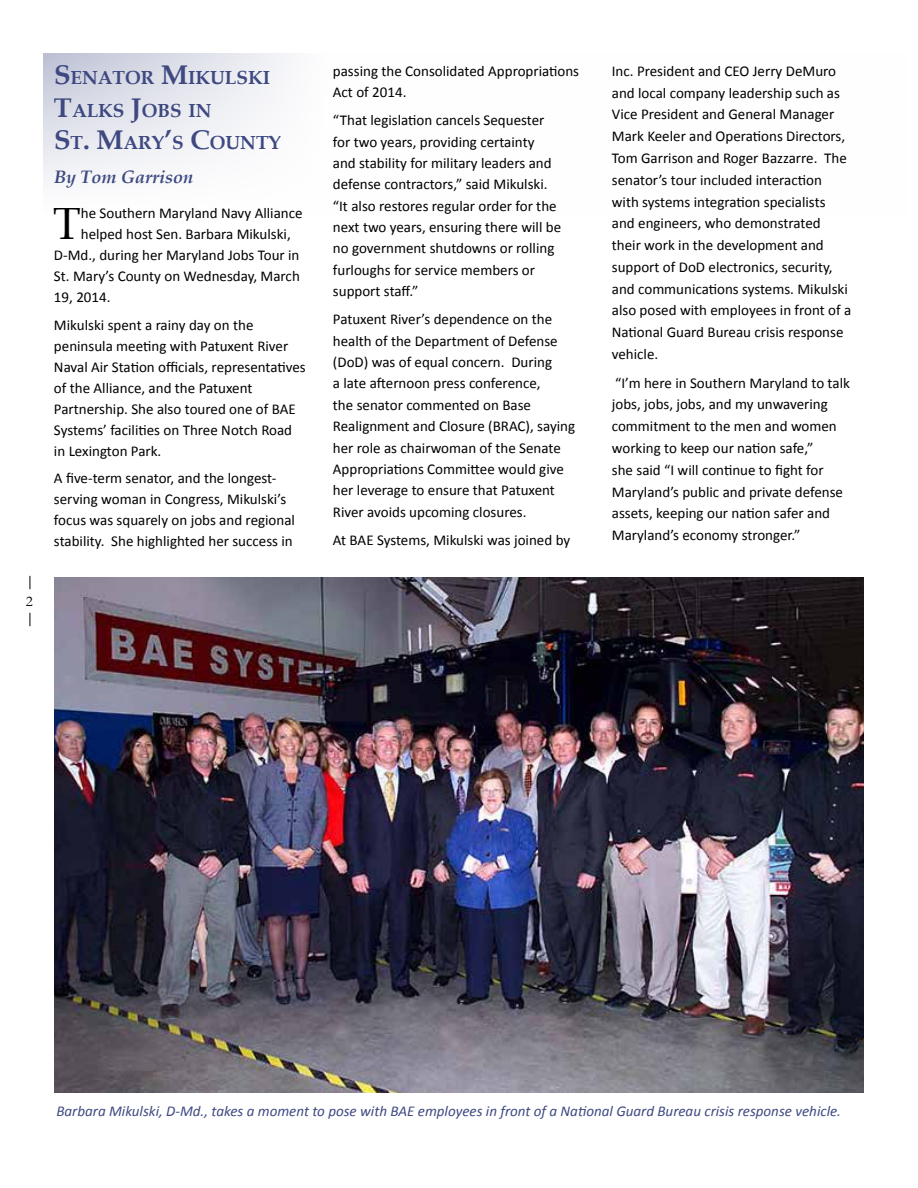
<style>
.page{position:relative;width:918px;height:1188px;background:#fff}
.page>*{position:absolute;margin:0;border:0;box-sizing:border-box;transform-origin:0 0}
.t1{font:45.15px "Book Antiqua";color:#000}
.t2{font:700 18.9px/32.4px "Book Antiqua";color:#3e4981}
.t3{font:italic 700 18px "Book Antiqua";color:#3e4981}
.t4{font:15px/21.8px "Calibri";color:#000}
.t5{font:italic 15px "Calibri";color:#3e4981}
.t6{font:15px "Garamond";color:#000}
.s1{font-size:27px}
</style>
<div class="page">
<svg style="left:43px;top:53px;width:246px;height:127px"></svg>
<svg style="left:30px;top:613px;width:1px;height:13px"></svg>
<svg style="left:30px;top:576px;width:1px;height:13px"></svg>
<img style="left:54px;top:577px;width:810px;height:516px">
<p class="t6" style="left:26px;top:591px;width:9px">2</p>
<p class="t2" style="left:54px;top:61px;width:229px"><span class="s1">S</span>ENATOR <span class="s1">M</span>IKULSKI<br><span class="s1">T</span>ALKS <span class="s1">J</span>OBS IN<br><span class="s1">S</span>T<span class="s1">. M</span>ARY<span class="s1">’</span>S <span class="s1">C</span>OUNTY</p>
<p class="t3" style="left:54px;top:165px;width:141px">By Tom Garrison</p>
<h1 class="t1" style="left:53px;top:192px;width:29px">T</h1>
<p class="t4" style="left:81px;top:202px;width:223px">he Southern Maryland Navy Alliance</p>
<p class="t4" style="left:81px;top:223px;width:211px">helped host Sen. Barbara Mikulski,</p>
<p class="t4" style="left:54px;top:244px;width:247px">D-Md., during her Maryland Jobs Tour in</p>
<p class="t4" style="left:54px;top:265px;width:247px">St. Mary’s County on Wednesday, March</p>
<p class="t4" style="left:54px;top:286px;width:58px">19, 2014.</p>
<p class="t4" style="left:54px;top:314px;width:253px;line-height:21px">Mikulski spent a rainy day on the peninsula meeting with Patuxent River Naval Air Station officials, representatives of the Alliance, and the Patuxent Partnership. She also toured one of BAE Systems’ facilities on Three Notch Road in Lexington Park.</p>
<p class="t4" style="left:54px;top:468px;width:243px;line-height:21px">A five-term senator, and the longest&shy;serving woman in Congress, Mikulski’s focus was squarely on jobs and regional stability. She highlighted her success in</p>
<p class="t4" style="left:333px;top:60px;width:248px;line-height:21.3px">passing the Consolidated Appropriations<br>Act of 2014.</p>
<p class="t4" style="left:333px;top:110px;width:230px;line-height:21.3px">“That legislation cancels Sequester for two years, providing certainty<br>and stability for military leaders and defense contractors,” said Mikulski. “It also restores regular order for the next two years, ensuring there will be no government shutdowns or rolling furloughs for service members or support staff.”</p>
<p class="t4" style="left:333px;top:309px;width:244px;line-height:21.3px">Patuxent River’s dependence on the health of the Department of Defense (DoD) was of equal concern. During<br>a late afternoon press conference,<br>the senator commented on Base Realignment and Closure (BRAC), saying her role as chairwoman of the Senate Appropriations Committee would give her leverage to ensure that Patuxent River avoids upcoming closures.</p>
<p class="t4" style="left:333px;top:529px;width:239px">At BAE Systems, Mikulski was joined by</p>
<p class="t4" style="left:612px;top:60px;width:241px">Inc. President and CEO Jerry DeMuro and local company leadership such as Vice President and General Manager Mark Keeler and Operations Directors, Tom Garrison and Roger Bazzarre. The senator’s tour included interaction with systems integration specialists and engineers, who demonstrated their work in the development and support of DoD electronics, security, and communications systems. Mikulski also posed with employees in front of a National Guard Bureau crisis response vehicle.</p>
<p class="t4" style="left:612px;top:372px;width:240px">“I’m here in Southern Maryland to talk jobs, jobs, jobs, and my unwavering commitment to the men and women working to keep our nation safe,”<br>she said “I will continue to fight for Maryland’s public and private defense assets, keeping our nation safer and Maryland’s economy stronger.”</p>
<p class="t5" style="left:56px;top:1100px;width:786px">Barbara Mikulski, D-Md., takes a moment to pose with BAE employees in front of a National Guard Bureau crisis response vehicle.</p>
</div>
